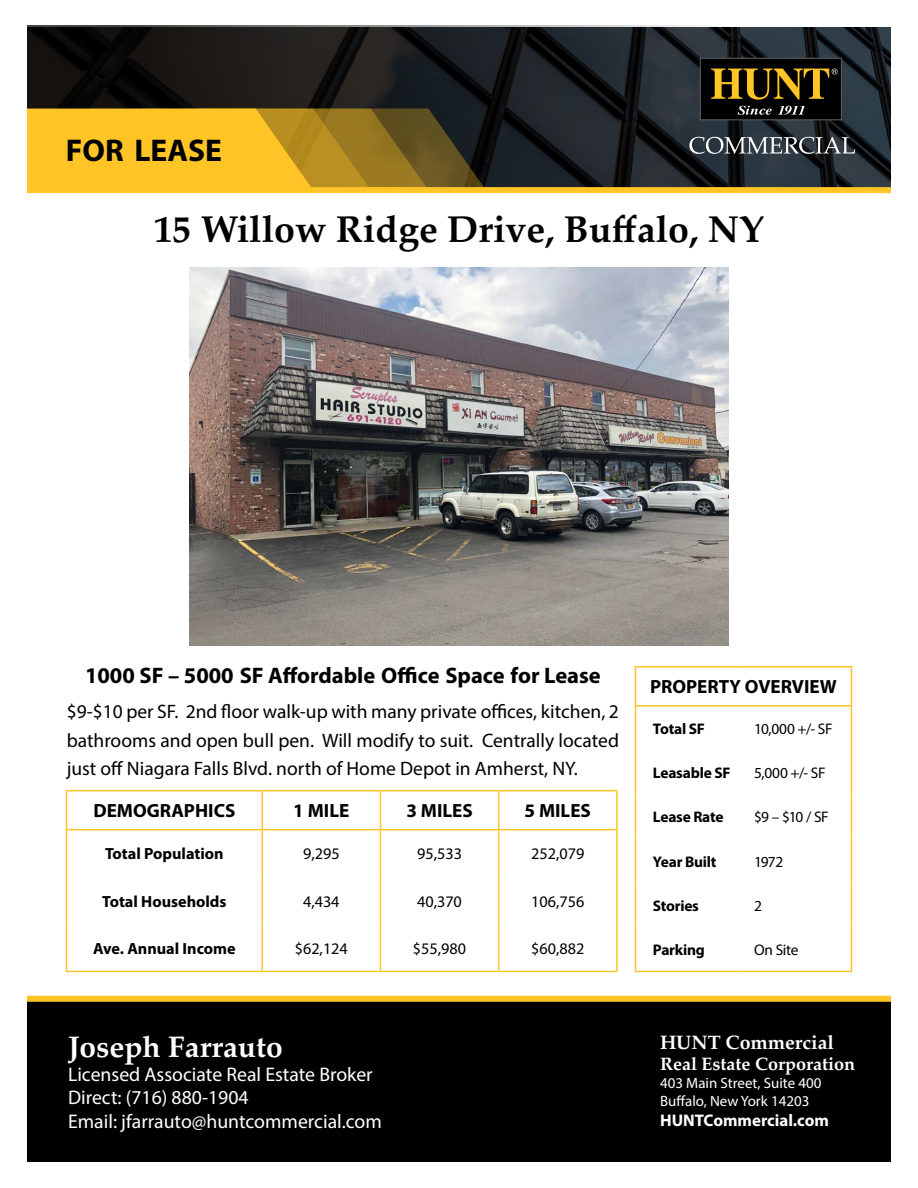
<style>
.page{position:relative;width:918px;height:1188px;background:#fff}
.page>*{position:absolute;margin:0;border:0;box-sizing:border-box;transform-origin:0 0}
.t1{font:700 37.5px "Palatino";color:#000}
.t2{font:700 31.5px "Myriad Pro";color:#000}
.t3{font:700 29.85px "Palatino";color:#fff}
.t4{font:700 22.5px "Myriad Pro";color:#000}
.t5{font:19.8px/23.7px "Myriad Pro";color:#fff}
.t6{font:19.5px/28.5px "Myriad Pro";color:#000;text-align:justify}
.t7{font:700 19.5px "Palatino";color:#fff}
.t8{font:700 19.2px "Myriad Pro";color:#000}
.t9{font:700 18px "Palatino";color:#fff}
.t10{font:700 16.8px "Myriad Pro";color:#fff}
.t11{font:16.2px "Myriad Pro";color:#000}
.t12{font:700 16.2px "Myriad Pro";color:#000}
.t13{font:700 15.3px "Myriad Pro";letter-spacing:-.015em;color:#000}
.t14{font:15.3px "Myriad Pro";letter-spacing:-.03em;color:#000}
.t15{font:15px/18px "Myriad Pro";color:#fff}
</style>
<div class="page">
<img style="left:189px;top:267px;width:540px;height:379px">
<div style="left:27px;top:1001px;width:864px;height:161px;background:#000"></div>
<div style="left:27px;top:996px;width:864px;height:6px;background:#ffc425"></div>
<svg style="left:27px;top:26px;width:864px;height:161px;background:#1c2023"></svg>
<svg style="left:27px;top:109px;width:459px;height:78px;background:#c69a22"></svg>
<div style="left:27px;top:187px;width:864px;height:6px;background:#ffc425"></div>
<div style="left:700px;top:58px;width:141px;height:62px;background:#000"></div>
<div style="left:700px;top:58px;width:142px;height:62px;border:1px solid #636466"></div>
<svg style="left:738px;top:106px;width:34px;height:9px"></svg>
<svg style="left:778px;top:106px;width:27px;height:9px"></svg>
<svg style="left:711px;top:69px;width:127px;height:31px"></svg>
<svg style="left:689px;top:137px;width:166px;height:17px;background:#5e646a"></svg>
<hr style="left:635px;top:666px;width:108px;height:2px;background:#ffc425">
<hr style="left:635px;top:668px;width:1px;height:37px;background:#ffc425">
<hr style="left:743px;top:666px;width:109px;height:2px;background:#ffc425">
<hr style="left:851px;top:668px;width:1px;height:37px;background:#ffc425">
<hr style="left:635px;top:705px;width:108px;height:2px;background:#ffc425">
<hr style="left:743px;top:705px;width:109px;height:2px;background:#ffc425">
<hr style="left:635px;top:707px;width:1px;height:43px;background:#ffc425">
<hr style="left:851px;top:707px;width:1px;height:43px;background:#ffc425">
<hr style="left:635px;top:750px;width:1px;height:44px;background:#ffc425">
<hr style="left:851px;top:750px;width:1px;height:44px;background:#ffc425">
<hr style="left:635px;top:794px;width:1px;height:45px;background:#ffc425">
<hr style="left:851px;top:794px;width:1px;height:45px;background:#ffc425">
<hr style="left:635px;top:839px;width:1px;height:44px;background:#ffc425">
<hr style="left:851px;top:839px;width:1px;height:44px;background:#ffc425">
<hr style="left:635px;top:883px;width:1px;height:44px;background:#ffc425">
<hr style="left:851px;top:883px;width:1px;height:44px;background:#ffc425">
<hr style="left:635px;top:927px;width:1px;height:44px;background:#ffc425">
<hr style="left:851px;top:927px;width:1px;height:44px;background:#ffc425">
<hr style="left:635px;top:971px;width:108px;height:1px;background:#ffc425">
<hr style="left:743px;top:971px;width:109px;height:1px;background:#ffc425">
<hr style="left:262px;top:830px;width:1px;height:47px;background:#ffc425">
<hr style="left:380px;top:830px;width:1px;height:47px;background:#ffc425">
<hr style="left:498px;top:830px;width:1px;height:47px;background:#ffc425">
<hr style="left:262px;top:877px;width:1px;height:47px;background:#ffc425">
<hr style="left:380px;top:877px;width:1px;height:47px;background:#ffc425">
<hr style="left:498px;top:877px;width:1px;height:47px;background:#ffc425">
<hr style="left:262px;top:924px;width:1px;height:47px;background:#ffc425">
<hr style="left:380px;top:924px;width:1px;height:47px;background:#ffc425">
<hr style="left:498px;top:924px;width:1px;height:47px;background:#ffc425">
<hr style="left:262px;top:791px;width:1px;height:38px;background:#ffc425">
<hr style="left:380px;top:791px;width:1px;height:38px;background:#ffc425">
<hr style="left:498px;top:791px;width:1px;height:38px;background:#ffc425">
<hr style="left:66px;top:790px;width:196px;height:1px;background:#ffc425">
<hr style="left:66px;top:791px;width:1px;height:38px;background:#ffc425">
<hr style="left:262px;top:790px;width:118px;height:1px;background:#ffc425">
<hr style="left:380px;top:790px;width:119px;height:1px;background:#ffc425">
<hr style="left:499px;top:790px;width:119px;height:1px;background:#ffc425">
<hr style="left:616px;top:791px;width:2px;height:38px;background:#ffc425">
<hr style="left:66px;top:829px;width:196px;height:1px;background:#ffc425">
<hr style="left:262px;top:829px;width:118px;height:1px;background:#ffc425">
<hr style="left:380px;top:829px;width:119px;height:1px;background:#ffc425">
<hr style="left:499px;top:829px;width:119px;height:1px;background:#ffc425">
<hr style="left:66px;top:830px;width:1px;height:47px;background:#ffc425">
<hr style="left:616px;top:830px;width:2px;height:47px;background:#ffc425">
<hr style="left:66px;top:877px;width:1px;height:47px;background:#ffc425">
<hr style="left:616px;top:877px;width:2px;height:47px;background:#ffc425">
<hr style="left:66px;top:924px;width:1px;height:47px;background:#ffc425">
<hr style="left:616px;top:924px;width:2px;height:47px;background:#ffc425">
<hr style="left:66px;top:971px;width:196px;height:1px;background:#ffc425">
<hr style="left:262px;top:971px;width:118px;height:1px;background:#ffc425">
<hr style="left:380px;top:971px;width:119px;height:1px;background:#ffc425">
<hr style="left:499px;top:971px;width:119px;height:1px;background:#ffc425">
<h2 class="t2" style="left:66px;top:129px;width:158px">FOR LEASE</h2>
<h1 class="t1" style="left:154px;top:197px;width:612px">15 Willow Ridge Drive, Buffalo, NY</h1>
<p class="t4" style="left:85px;top:661px;width:517px">1000 SF – 5000 SF Affordable Office Space for Lease</p>
<p class="t6" style="left:67px;top:697px;width:554px">$9-$10 per SF. 2nd floor walk-up with many private offices, kitchen, 2 bathrooms and open bull pen. Will modify to suit. Centrally located just off Niagara Falls Blvd. north of Home Depot in Amherst, NY.</p>
<p class="t8" style="left:93px;top:798px;width:143px">DEMOGRAPHICS</p>
<p class="t8" style="left:293px;top:798px;width:58px">1 MILE</p>
<p class="t8" style="left:406px;top:798px;width:68px">3 MILES</p>
<p class="t8" style="left:525px;top:798px;width:68px">5 MILES</p>
<p class="t12" style="left:105px;top:843px;width:120px">Total Population</p>
<p class="t11" style="left:303px;top:844px;width:38px">9,295</p>
<p class="t11" style="left:417px;top:844px;width:46px">95,533</p>
<p class="t11" style="left:531px;top:844px;width:55px">252,079</p>
<p class="t12" style="left:102px;top:891px;width:126px">Total Households</p>
<p class="t11" style="left:303px;top:891px;width:38px">4,434</p>
<p class="t11" style="left:417px;top:891px;width:46px">40,370</p>
<p class="t11" style="left:531px;top:891px;width:55px">106,756</p>
<p class="t12" style="left:93px;top:938px;width:144px">Ave. Annual Income</p>
<p class="t11" style="left:295px;top:938px;width:55px">$62,124</p>
<p class="t11" style="left:413px;top:938px;width:55px">$55,980</p>
<p class="t11" style="left:531px;top:938px;width:55px">$60,882</p>
<h3 class="t3" style="left:68px;top:1021px;width:216px">Joseph Farrauto</h3>
<p class="t5" style="left:68px;top:1062px;width:315px">Licensed Associate Real Estate Broker<br>Direct: (716) 880-1904<br>Email: jfarrauto@huntcommercial.com</p>
<p class="t8" style="left:650px;top:674px;width:188px">PROPERTY OVERVIEW</p>
<p class="t13" style="left:653px;top:719px;width:54px">Total SF</p>
<p class="t14" style="left:754px;top:719px;width:80px">10,000 +/- SF</p>
<p class="t13" style="left:653px;top:763px;width:79px">Leasable SF</p>
<p class="t14" style="left:754px;top:763px;width:73px">5,000 +/- SF</p>
<p class="t13" style="left:653px;top:807px;width:72px">Lease Rate</p>
<p class="t14" style="left:754px;top:808px;width:76px">$9 – $10 / SF</p>
<p class="t13" style="left:653px;top:851px;width:65px">Year Built</p>
<p class="t14" style="left:754px;top:852px;width:31px">1972</p>
<p class="t13" style="left:653px;top:896px;width:48px">Stories</p>
<p class="t14" style="left:754px;top:896px;width:9px">2</p>
<p class="t13" style="left:653px;top:940px;width:53px">Parking</p>
<p class="t14" style="left:754px;top:941px;width:46px">On Site</p>
<p class="t7" style="left:660px;top:1025px;width:175px">HUNT Commercial</p>
<p class="t9" style="left:660px;top:1049px;width:196px">Real Estate Corporation</p>
<p class="t15" style="left:660px;top:1074px;width:163px">403 Main Street, Suite 400<br>Buffalo, New York 14203</p>
<p class="t10" style="left:660px;top:1110px;width:170px">HUNTCommercial.com</p>
</div>
